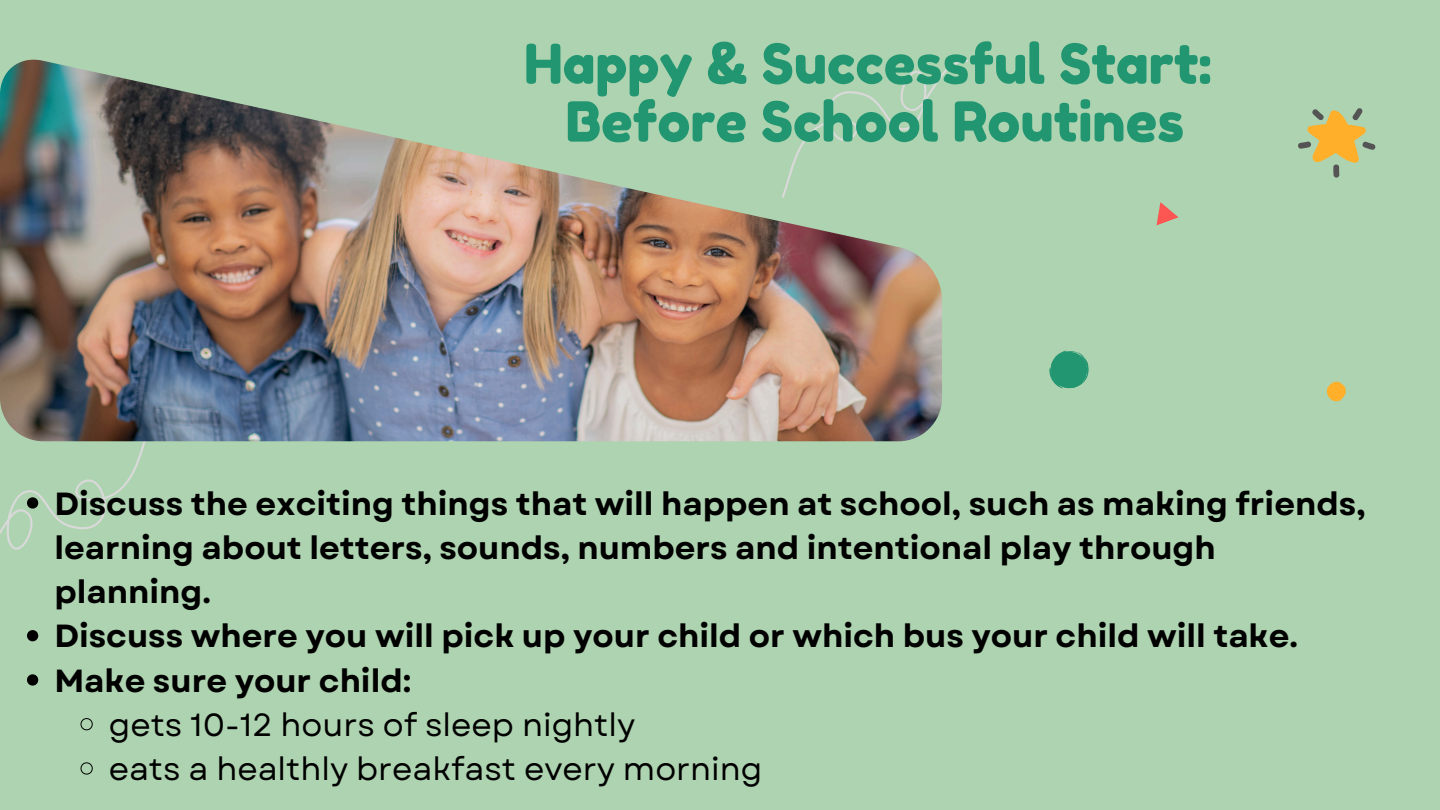
<style>
.page{position:relative;width:1440px;height:810px;background:#aed3b0}
.page>*{position:absolute;margin:0;border:0;box-sizing:border-box;transform-origin:0 0}
.t1{font:55px/57.8px "Fredoka One";color:#219671;text-align:center}
.t2{font:700 32px/44.2px "Garet";color:#000}
.t3{font:32px "Garet";color:#000}
</style>
<div class="page">
<img style="left:0;top:60px;width:942px;height:381px">
<svg style="left:0;top:423px;width:151px;height:127px"></svg>
<svg style="left:27px;top:630px;width:11px;height:11px"></svg>
<svg style="left:27px;top:674px;width:11px;height:12px"></svg>
<svg style="left:80px;top:718px;width:13px;height:13px"></svg>
<svg style="left:80px;top:762px;width:13px;height:13px"></svg>
<svg style="left:1049px;top:351px;width:40px;height:37px"></svg>
<svg style="left:1326px;top:381px;width:20px;height:21px"></svg>
<svg style="left:1156px;top:202px;width:22px;height:23px"></svg>
<svg style="left:1298px;top:108px;width:78px;height:70px"></svg>
<p class="t1" style="left:524px;top:35px;width:689px">Happy &amp; Successful Start:<br>Before School Routines</p>
<p class="t2" style="left:54px;top:481px;width:1313px">Discuss the exciting things that will happen at school, such as making friends, learning about letters, sounds, numbers and intentional play through planning.</p>
<p class="t2" style="left:54px;top:614px;width:1245px">Discuss where you will pick up your child or which bus your child will take.</p>
<p class="t2" style="left:54px;top:658px;width:359px">Make sure your child:</p>
<p class="t3" style="left:109px;top:702px;width:528px">gets 10-12 hours of sleep nightly</p>
<p class="t3" style="left:109px;top:746px;width:655px">eats a healthly breakfast every morning</p>
</div>
